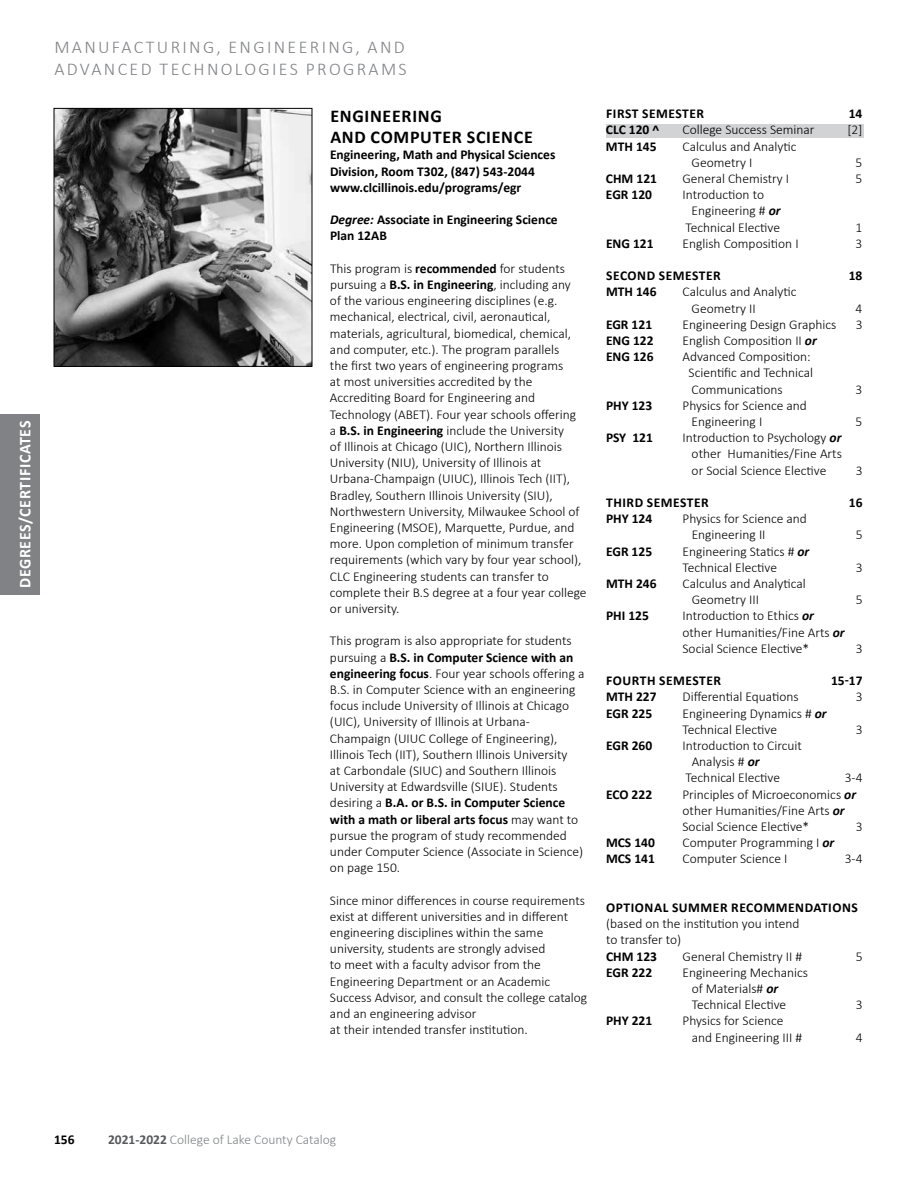
<style>
.page{position:relative;width:918px;height:1188px;background:#fff}
.page>*{position:absolute;margin:0;border:0;box-sizing:border-box;transform-origin:0 0}
.t1{font:300 18px/21.6px "Calibri";letter-spacing:.13em;color:#808285}
.t2{font:700 18px/21.6px "Calibri";letter-spacing:.04em;color:#000}
.t3{font:700 16.5px "Calibri";letter-spacing:.04em;color:#fff}
.t4{font:300 13.5px/16.2px "Calibri";color:#000}
.t5{font:700 13.5px/16.2px "Calibri";color:#000}
.t6{font:700 13.5px "Calibri";letter-spacing:.04em;color:#000}
.t7{font:300 13.5px "Calibri";color:#808285}
.s1{font-style:italic}
.s2{font-weight:700}
.s3{font-weight:700;font-style:italic}
.s4{font-weight:700;color:#58595b}
</style>
<div class="page">
<div style="left:0;top:415px;width:40px;height:180px;background:#808285"></div>
<div style="left:606px;top:124px;width:258px;height:14px;background:#d1d3d4"></div>
<img style="left:56px;top:110px;width:254px;height:255px">
<div style="left:54px;top:108px;width:258px;height:259px;border:1px solid #000"></div>
<p class="t3" style="left:13px;top:588px;width:169px;rotate:-90deg">DEGREES/CERTIFICATES</p>
<h1 class="t1" style="left:54px;top:38px;width:354px">MANUFACTURING, ENGINEERING, AND<br>ADVANCED TECHNOLOGIES PROGRAMS</h1>
<h1 class="t2" style="left:330px;top:104px;width:204px">ENGINEERING<br>AND COMPUTER SCIENCE</h1>
<p class="t5" style="left:330px;top:146px;width:227px">Engineering, Math and Physical Sciences<br>Division, Room T302, (847) 543-2044 www.clcillinois.edu/programs/egr</p>
<p class="t5" style="left:330px;top:211px;width:229px"><span class="s1">Degree:</span> Associate in Engineering Science<br>Plan 12AB</p>
<p class="t4" style="left:330px;top:261px;width:258px">This program is <span class="s2">recommended</span> for students pursuing a <span class="s2">B.S. in Engineering</span>, including any<br>of the various engineering disciplines (e.g. mechanical, electrical, civil, aeronautical, materials, agricultural, biomedical, chemical, and computer, etc.). The program parallels<br>the first two years of engineering programs<br>at most universities accredited by the Accrediting Board for Engineering and Technology (ABET). Four year schools offering<br>a <span class="s2">B.S. in Engineering</span> include the University<br>of Illinois at Chicago (UIC), Northern Illinois University (NIU), University of Illinois at Urbana-Champaign (UIUC), Illinois Tech (IIT), Bradley, Southern Illinois University (SIU), Northwestern University, Milwaukee School of Engineering (MSOE), Marquette, Purdue, and more. Upon completion of minimum transfer requirements (which vary by four year school), CLC Engineering students can transfer to complete their B.S degree at a four year college or university.</p>
<p class="t4" style="left:330px;top:634px;width:256px">This program is also appropriate for students pursuing a <span class="s2">B.S. in Computer Science with an engineering focus</span>. Four year schools offering a B.S. in Computer Science with an engineering focus include University of Illinois at Chicago (UIC), University of Illinois at Urbana-Champaign (UIUC College of Engineering), Illinois Tech (IIT), Southern Illinois University<br>at Carbondale (SIUC) and Southern Illinois University at Edwardsville (SIUE). Students desiring a <span class="s2">B.A. or B.S. in Computer Science with a math or liberal arts focus</span> may want to pursue the program of study recommended under Computer Science (Associate in Science) on page 150.</p>
<p class="t4" style="left:330px;top:893px;width:259px">Since minor differences in course requirements exist at different universities and in different engineering disciplines within the same university, students are strongly advised<br>to meet with a faculty advisor from the Engineering Department or an Academic Success Advisor, and consult the college catalog and an engineering advisor<br>at their intended transfer institution.</p>
<p class="t6" style="left:606px;top:104px;width:99px">FIRST SEMESTER</p>
<p class="t5" style="left:849px;top:105px;width:15px">14</p>
<p class="t5" style="left:606px;top:121px;width:55px">CLC 120 ^</p>
<p class="t4" style="left:682px;top:123px;width:134px">College Success Seminar</p>
<p class="t4" style="left:848px;top:123px;width:16px">[2]</p>
<p class="t5" style="left:606px;top:137px;width:52px">MTH 145</p>
<p class="t4" style="left:692px;top:139px;width:106px;text-indent:-9px">Calculus and Analytic<br>Geometry I</p>
<p class="t4" style="left:856px;top:155px;width:8px">5</p>
<p class="t5" style="left:606px;top:170px;width:53px">CHM 121</p>
<p class="t4" style="left:682px;top:171px;width:108px">General Chemistry I</p>
<p class="t4" style="left:856px;top:171px;width:8px">5</p>
<p class="t5" style="left:606px;top:186px;width:48px">EGR 120</p>
<p class="t4" style="left:682px;top:188px;width:83px">Introduction to</p>
<p class="t4" style="left:692px;top:204px;width:90px">Engineering # <span class="s3">or</span></p>
<p class="t4" style="left:686px;top:220px;width:96px">Technical Elective</p>
<p class="t4" style="left:856px;top:220px;width:8px">1</p>
<p class="t5" style="left:606px;top:235px;width:49px">ENG 121</p>
<p class="t4" style="left:683px;top:236px;width:118px">English Composition I</p>
<p class="t4" style="left:856px;top:236px;width:8px">3</p>
<p class="t6" style="left:606px;top:266px;width:116px">SECOND SEMESTER</p>
<p class="t5" style="left:849px;top:267px;width:15px">18</p>
<p class="t5" style="left:606px;top:283px;width:52px">MTH 146</p>
<p class="t4" style="left:692px;top:285px;width:106px;text-indent:-9px">Calculus and Analytic<br>Geometry II</p>
<p class="t4" style="left:856px;top:301px;width:8px">4</p>
<p class="t5" style="left:606px;top:316px;width:48px">EGR 121</p>
<p class="t4" style="left:683px;top:317px;width:155px">Engineering Design Graphics</p>
<p class="t4" style="left:856px;top:317px;width:8px">3</p>
<p class="t5" style="left:606px;top:332px;width:49px">ENG 122</p>
<p class="t4" style="left:683px;top:333px;width:136px">English Composition II <span class="s3">or</span></p>
<p class="t5" style="left:606px;top:348px;width:49px">ENG 126</p>
<p class="t4" style="left:689px;top:350px;width:126px;text-indent:-6px">Advanced Composition:<br>Scientific and Technical<br>Communications</p>
<p class="t4" style="left:856px;top:382px;width:8px">3</p>
<p class="t5" style="left:606px;top:397px;width:48px">PHY 123</p>
<p class="t4" style="left:692px;top:398px;width:117px;text-indent:-9px">Physics for Science and<br>Engineering I</p>
<p class="t5" style="left:606px;top:429px;width:48px">PSY 121</p>
<p class="t4" style="left:692px;top:431px;width:152px;text-align:justify;text-indent:-9px">Introduction to Psychology <span class="s3">or </span>other Humanities/Fine Arts or Social Science Elective</p>
<p class="t4" style="left:856px;top:414px;width:8px">5</p>
<p class="t4" style="left:856px;top:463px;width:8px">3</p>
<p class="t6" style="left:606px;top:493px;width:104px">THIRD SEMESTER</p>
<p class="t5" style="left:849px;top:494px;width:15px">16</p>
<p class="t5" style="left:606px;top:510px;width:48px">PHY 124</p>
<p class="t4" style="left:692px;top:512px;width:117px;text-indent:-9px">Physics for Science and<br>Engineering II</p>
<p class="t4" style="left:856px;top:528px;width:8px">5</p>
<p class="t5" style="left:606px;top:542px;width:48px">EGR 125</p>
<p class="t4" style="left:683px;top:544px;width:128px">Engineering Statics # <span class="s3">or<br></span>Technical Elective</p>
<p class="t5" style="left:606px;top:575px;width:52px">MTH 246</p>
<p class="t4" style="left:692px;top:576px;width:116px;text-indent:-9px">Calculus and Analytical<br>Geometry III</p>
<p class="t5" style="left:606px;top:607px;width:44px">PHI 125</p>
<p class="t4" style="left:683px;top:609px;width:164px">Introduction to Ethics <span class="s3">or </span>other Humanities/Fine Arts <span class="s3">or<br></span>Social Science Elective*</p>
<p class="t4" style="left:856px;top:560px;width:8px">3</p>
<p class="t4" style="left:856px;top:593px;width:8px">5</p>
<p class="t4" style="left:856px;top:641px;width:8px">3</p>
<p class="t6" style="left:606px;top:671px;width:116px">FOURTH SEMESTER</p>
<p class="t5" style="left:831px;top:672px;width:33px">15-17</p>
<p class="t5" style="left:606px;top:688px;width:52px">MTH 227</p>
<p class="t4" style="left:683px;top:690px;width:118px">Differential Equations</p>
<p class="t4" style="left:856px;top:690px;width:8px">3</p>
<p class="t5" style="left:606px;top:704px;width:48px">EGR 225</p>
<p class="t4" style="left:683px;top:706px;width:146px">Engineering Dynamics # <span class="s3">or<br></span>Technical Elective</p>
<p class="t4" style="left:856px;top:722px;width:8px">3</p>
<p class="t5" style="left:606px;top:737px;width:48px">EGR 260</p>
<p class="t4" style="left:683px;top:738px;width:121px">Introduction to Circuit</p>
<p class="t4" style="left:692px;top:755px;width:69px">Analysis # <span class="s3">or</span></p>
<p class="t4" style="left:686px;top:771px;width:96px">Technical Elective</p>
<p class="t4" style="left:845px;top:771px;width:19px">3-4</p>
<p class="t5" style="left:606px;top:785px;width:48px">ECO 222</p>
<p class="t4" style="left:683px;top:787px;width:175px">Principles of Microeconomics <span class="s3">or </span>other Humanities/Fine Arts <span class="s3">or<br></span>Social Science Elective*</p>
<p class="t4" style="left:856px;top:819px;width:8px">3</p>
<p class="t5" style="left:606px;top:834px;width:50px">MCS 140</p>
<p class="t4" style="left:683px;top:836px;width:153px">Computer Programming I <span class="s3">or</span></p>
<p class="t5" style="left:606px;top:850px;width:50px">MCS 141</p>
<p class="t4" style="left:683px;top:852px;width:106px">Computer Science I</p>
<p class="t4" style="left:845px;top:852px;width:19px">3-4</p>
<p class="t6" style="left:606px;top:898px;width:253px">OPTIONAL SUMMER RECOMMENDATIONS</p>
<p class="t4" style="left:606px;top:917px;width:195px">(based on the institution you intend to transfer to)</p>
<p class="t5" style="left:606px;top:947px;width:53px">CHM 123</p>
<p class="t4" style="left:683px;top:949px;width:121px">General Chemistry II #</p>
<p class="t4" style="left:856px;top:949px;width:8px">5</p>
<p class="t5" style="left:606px;top:964px;width:48px">EGR 222</p>
<p class="t4" style="left:692px;top:965px;width:118px;text-indent:-9px">Engineering Mechanics of Materials# <span class="s3">or<br></span>Technical Elective</p>
<p class="t4" style="left:856px;top:998px;width:8px">3</p>
<p class="t5" style="left:606px;top:1012px;width:48px">PHY 221</p>
<p class="t4" style="left:692px;top:1014px;width:112px;text-indent:-9px">Physics for Science and Engineering III #</p>
<p class="t4" style="left:856px;top:1030px;width:8px">4</p>
<p class="t5" style="left:54px;top:1131px;width:22px">156</p>
<p class="t7" style="left:108px;top:1131px;width:230px"><span class="s4">2021-2022</span> College of Lake County Catalog</p>
</div>
